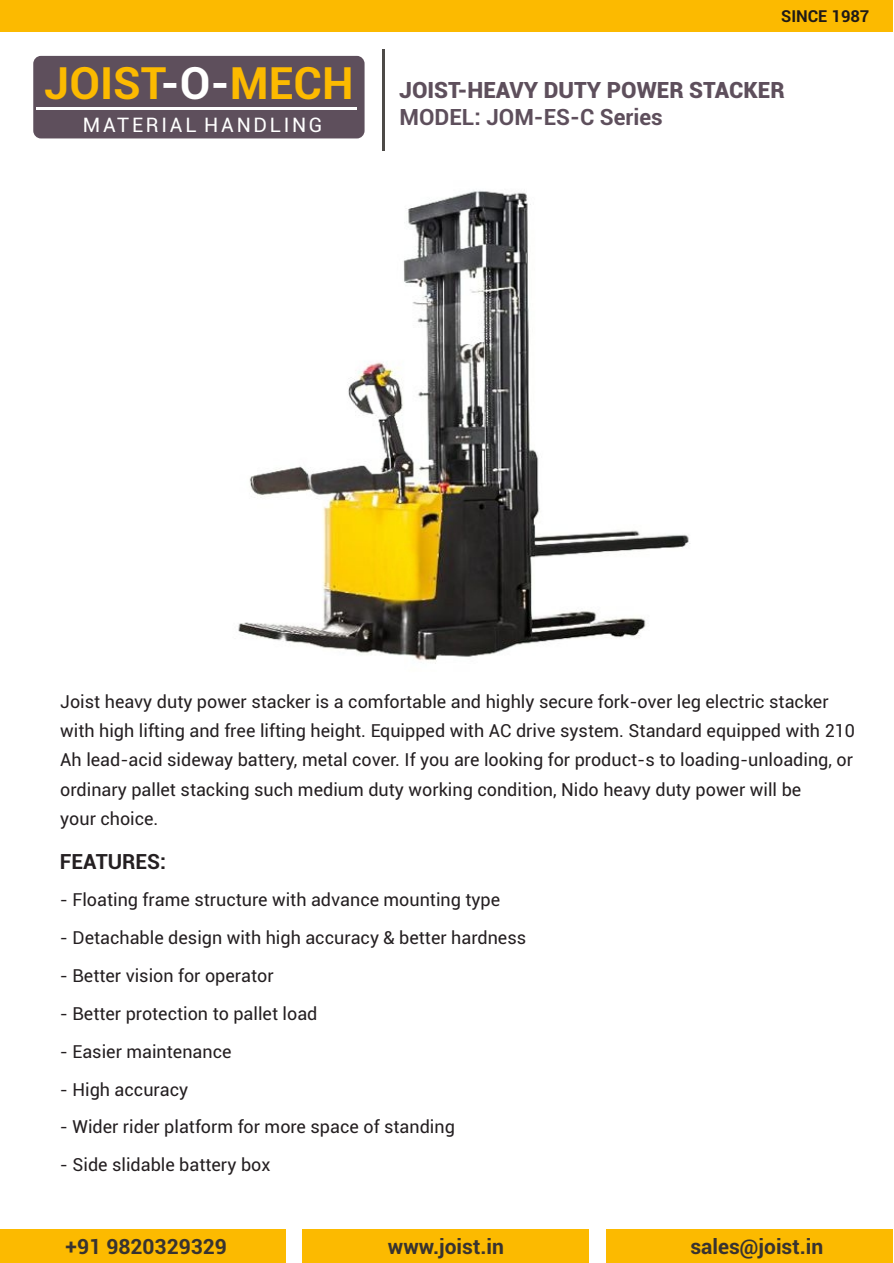
<style>
.page{position:relative;width:894px;height:1263px;background:#fff}
.page>*{position:absolute;margin:0;border:0;box-sizing:border-box;transform-origin:0 0}
.t1{font:700 44.55px "Roboto";color:#fcba00}
.t2{font:30px "Roboto";letter-spacing:.135em;color:#fff}
.t3{font:22.5px "Roboto Bk";color:#5e4f5c}
.t4{font:700 22.5px "Roboto";color:#5e4f5c}
.t5{font:700 21px "Roboto";color:#383330}
.t6{font:700 21px "Roboto";color:#241f21}
.t7{font:20.1px "Roboto";letter-spacing:.135em;color:#fff}
.t8{font:18px/29.5px "Roboto";color:#241f21}
.t9{font:700 16.5px "Roboto";color:#1f1a17}
.s1{color:#fff}
</style>
<div class="page">
<img style="left:238px;top:190px;width:452px;height:474px">
<div style="left:0;top:0;width:893px;height:32px;background:#fcba00"></div>
<hr style="left:382px;top:49px;width:3px;height:102px;background:#4d4a47">
<div style="left:0;top:1229px;width:286px;height:34px;background:#fcba00"></div>
<div style="left:303px;top:1229px;width:286px;height:34px;background:#fcba00"></div>
<div style="left:606px;top:1229px;width:286px;height:34px;background:#fcba00"></div>
<div style="left:33px;top:56px;width:332px;height:82px;background:#5e4f5c;border-radius:8px"></div>
<hr style="left:36px;top:107px;width:320px;height:2px;background:#fff">
<p class="t9" style="left:781px;top:10px;width:90px">SINCE 1987</p>
<h1 class="t1" style="left:45px;top:66px;width:310px">JOIST<span class="s1">-O-</span>MECH</h1>
<p class="t7" style="left:83px;top:117px;width:241px">MATERIAL HANDLING</p>
<p class="t3" style="left:399px;top:81px;width:387px">JOIST-HEAVY DUTY POWER STACKER</p>
<p class="t4" style="left:399px;top:108px;width:265px">MODEL: JOM-ES-C Series</p>
<h2 class="t2" style="left:41px;top:117px;width:360px">MATERIAL HANDLING</h2>
<p class="t8" style="left:60px;top:688px;width:796px">Joist heavy duty power stacker is a comfortable and highly secure fork-over leg electric stacker with high lifting and free lifting height. Equipped with AC drive system. Standard equipped with 210<br>Ah lead-acid sideway battery, metal cover. If you are looking for product-s to loading-unloading, or ordinary pallet stacking such medium duty working condition, Nido heavy duty power will be<br>your choice.</p>
<p class="t6" style="left:60px;top:853px;width:108px">FEATURES:</p>
<p class="t8" style="left:60px;top:887px;width:442px">- Floating frame structure with advance mounting type</p>
<p class="t8" style="left:60px;top:925px;width:468px">- Detachable design with high accuracy &amp; better hardness</p>
<p class="t8" style="left:60px;top:963px;width:215px">- Better vision for operator</p>
<p class="t8" style="left:60px;top:1000px;width:259px">- Better protection to pallet load</p>
<p class="t8" style="left:60px;top:1038px;width:173px">- Easier maintenance</p>
<p class="t8" style="left:60px;top:1076px;width:130px">- High accuracy</p>
<p class="t8" style="left:60px;top:1114px;width:397px">- Wider rider platform for more space of standing</p>
<p class="t8" style="left:60px;top:1152px;width:212px">- Side slidable battery box</p>
<p class="t5" style="left:66px;top:1238px;width:163px">+91 9820329329</p>
<p class="t5" style="left:388px;top:1238px;width:117px">www.joist.in</p>
<p class="t5" style="left:690px;top:1238px;width:134px">sales@joist.in</p>
</div>
